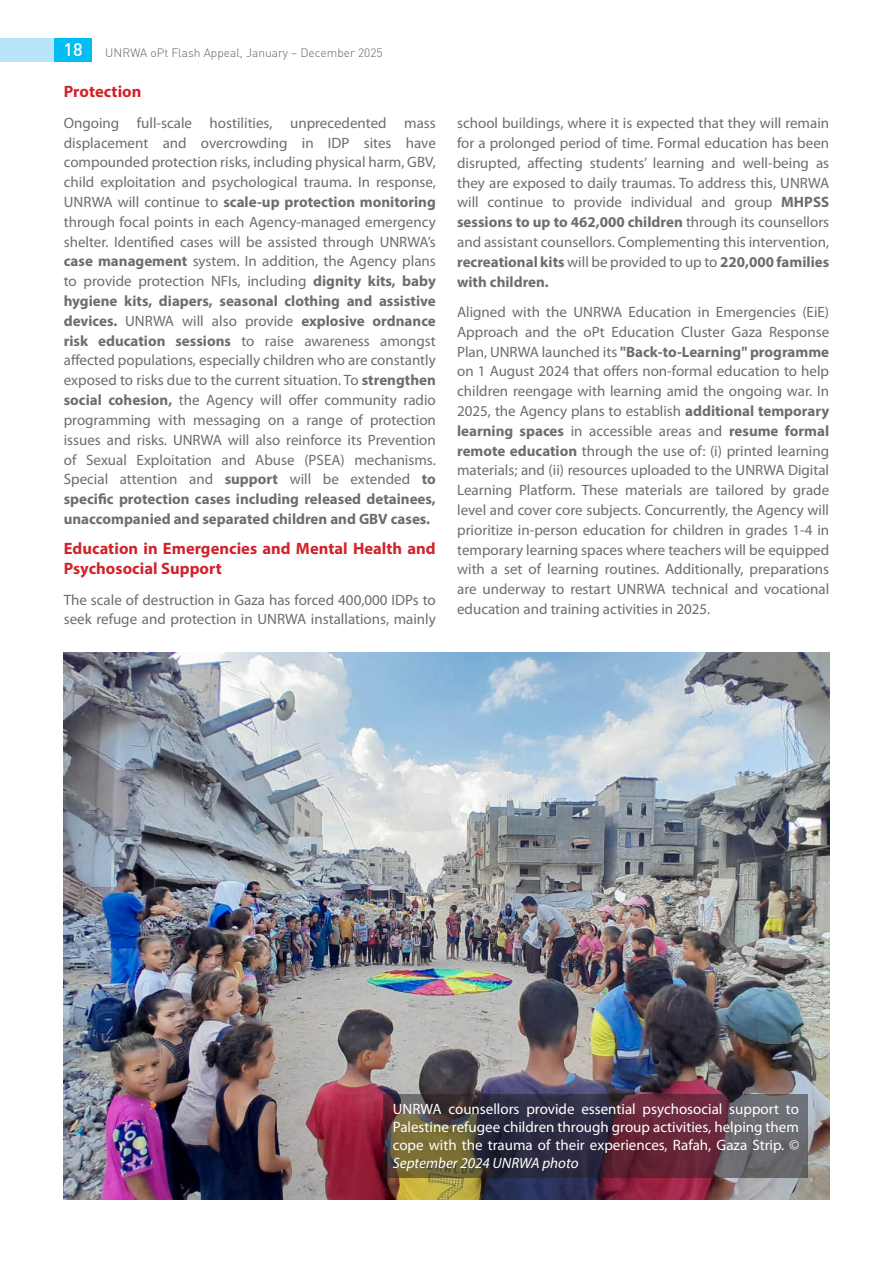
<style>
.page{position:relative;width:893px;height:1263px;background:#fff}
.page>*{position:absolute;margin:0;border:0;box-sizing:border-box;transform-origin:0 0}
.t1{font:500 18px "DIN Pro";color:#fff}
.Body_text{font:700 16.5px/19.8px "Myriad Pro";letter-spacing:.005em;color:#d1232a}
.S-Body_Text{font:15px/19.8px "Myriad Pro";color:#6c6d70;text-align:justify}
.Photo_Caption{font:15px/18px "Myriad Pro";color:#fff;text-align:justify}
.t2{font:300 12px "DIN Pro";color:#636366}
.s1{font-weight:700}
.s2{font-style:italic}
</style>
<div class="page">
<div style="left:0;top:39px;width:92px;height:23px;background:#b9e5fa"></div>
<div style="left:54px;top:39px;width:38px;height:23px;background:#01bdf2"></div>
<img style="left:64px;top:653px;width:765px;height:546px">
<svg style="left:384px;top:1094px;width:424px;height:84px;background:#533e44"></svg>
<p class="t1" style="left:63px;top:38px;width:21px">18</p>
<p class="t2" style="left:105px;top:44px;width:279px">UNRWA oPt Flash Appeal, January – December 2025</p>
<p class="Body_text" style="left:64px;top:81px;width:79px">Protection</p>
<p class="S-Body_Text" style="left:64px;top:113px;width:374px">Ongoing full-scale hostilities, unprecedented mass displacement and overcrowding in IDP sites have compounded protection risks, including physical harm, GBV, child exploitation and psychological trauma. In response, UNRWA will continue to <span class="s1">scale-up protection monitoring </span>through focal points in each Agency-managed emergency shelter. Identified cases will be assisted through UNRWA’s <span class="s1">case management</span> system. In addition, the Agency plans to provide protection NFIs, including <span class="s1">dignity kits, baby hygiene kits, diapers, seasonal clothing and assistive devices.</span> UNRWA will also provide <span class="s1">explosive ordnance risk education sessions</span> to raise awareness amongst affected populations, especially children who are constantly exposed to risks due to the current situation. To <span class="s1">strengthen social cohesion,</span> the Agency will offer community radio programming with messaging on a range of protection issues and risks. UNRWA will also reinforce its Prevention of Sexual Exploitation and Abuse (PSEA) mechanisms.<br>Special attention and <span class="s1">support</span> will be extended <span class="s1">to specific protection cases including released detainees, unaccompanied and separated children and GBV cases.</span></p>
<p class="Body_text" style="left:64px;top:538px;width:374px">Education in Emergencies and Mental Health and<br>Psychosocial Support</p>
<p class="S-Body_Text" style="left:64px;top:589px;width:374px">The scale of destruction in Gaza has forced 400,000 IDPs to seek refuge and protection in UNRWA installations, mainly</p>
<p class="S-Body_Text" style="left:457px;top:113px;width:374px">school buildings, where it is expected that they will remain for a prolonged period of time. Formal education has been disrupted, affecting students’ learning and well-being as they are exposed to daily traumas. To address this, UNRWA will continue to provide individual and group <span class="s1">MHPSS sessions to up to 462,000 children</span> through its counsellors and assistant counsellors. Complementing this intervention, <span class="s1">recreational kits</span> will be provided to up to <span class="s1">220,000 families with children.</span></p>
<p class="S-Body_Text" style="left:457px;top:302px;width:374px">Aligned with the UNRWA Education in Emergencies (EiE)<br>Approach and the oPt Education Cluster Gaza Response Plan, UNRWA launched its <span class="s1">"Back-to-Learning" programme </span>on 1 August 2024 that offers non-formal education to help children reengage with learning amid the ongoing war. In 2025, the Agency plans to establish <span class="s1">additional temporary learning spaces</span> in accessible areas and <span class="s1">resume formal remote education</span> through the use of: (i) printed learning materials; and (ii) resources uploaded to the UNRWA Digital Learning Platform. These materials are tailored by grade level and cover core subjects. Concurrently, the Agency will prioritize in-person education for children in grades 1-4 in temporary learning spaces where teachers will be equipped with a set of learning routines. Additionally, preparations are underway to restart UNRWA technical and vocational education and training activities in 2025.</p>
<p class="Photo_Caption" style="left:393px;top:1100px;width:408px">UNRWA counsellors provide essential psychosocial support to Palestine refugee children through group activities, helping them cope with the trauma of their experiences, Rafah, Gaza Strip. <span class="s2">© September 2024 UNRWA photo</span></p>
</div>
